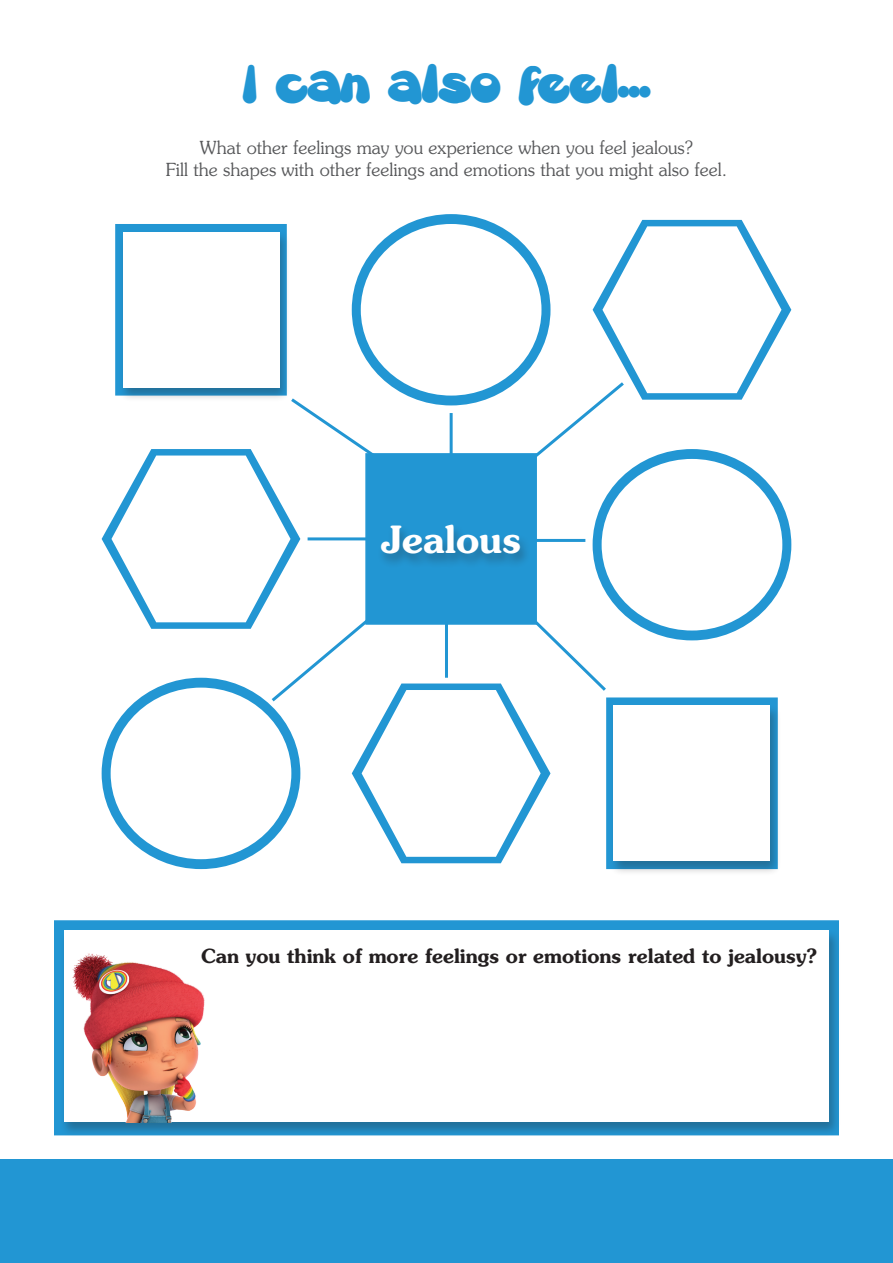
<style>
.page{position:relative;width:893px;height:1263px;background:#fff}
.page>*{position:absolute;margin:0;border:0;box-sizing:border-box;transform-origin:0 0}
.t1{font:37.5px "Gretoon";color:#2296d3}
.t2{font:600 37.5px "Souvenir Std";color:#fff}
.t3{font:600 19.5px "Souvenir Std";color:#231f20}
.t4{font:300 18px "Souvenir Std";color:#57585a}
</style>
<div class="page">
<div style="left:0;top:1159px;width:893px;height:104px;background:#2296d3"></div>
<div style="left:609px;top:704px;width:173px;height:172px;background:#231f20;opacity:.32"></div>
<div style="left:54px;top:920px;width:785px;height:215px;background:#2296d3;border:2px solid #2296d3"></div>
<div style="left:60px;top:929px;width:781px;height:208px;background:#231f20;opacity:.32"></div>
<div style="left:64px;top:931px;width:765px;height:191px;background:#fff"></div>
<img style="left:72px;top:953px;width:133px;height:169px">
<svg style="left:102px;top:220px;width:689px;height:643px"></svg>
<hr style="left:308px;top:537px;width:71px;height:3px;background:#2296d3">
<hr style="left:526px;top:539px;width:59px;height:3px;background:#2296d3">
<hr style="left:450px;top:413px;width:3px;height:55px;background:#2296d3">
<hr style="left:445px;top:614px;width:3px;height:64px;background:#2296d3">
<div style="left:365px;top:453px;width:172px;height:172px;background:#2296d3;border:2px solid #2296d3"></div>
<div style="left:377px;top:524px;width:154px;height:45px;background:#231f20;opacity:.32"></div>
<p class="t1" style="left:242px;top:62px;width:410px">I can also feel...</p>
<p class="t4" style="left:200px;top:137px;width:495px">What other feelings may you experience when you feel jealous?</p>
<p class="t4" style="left:166px;top:159px;width:563px">Fill the shapes with other feelings and emotions that you might also feel.</p>
<p class="t2" style="left:381px;top:516px;width:142px">Jealous</p>
<p class="t3" style="left:201px;top:944px;width:618px">Can you think of more feelings or emotions related to jealousy?</p>
</div>
